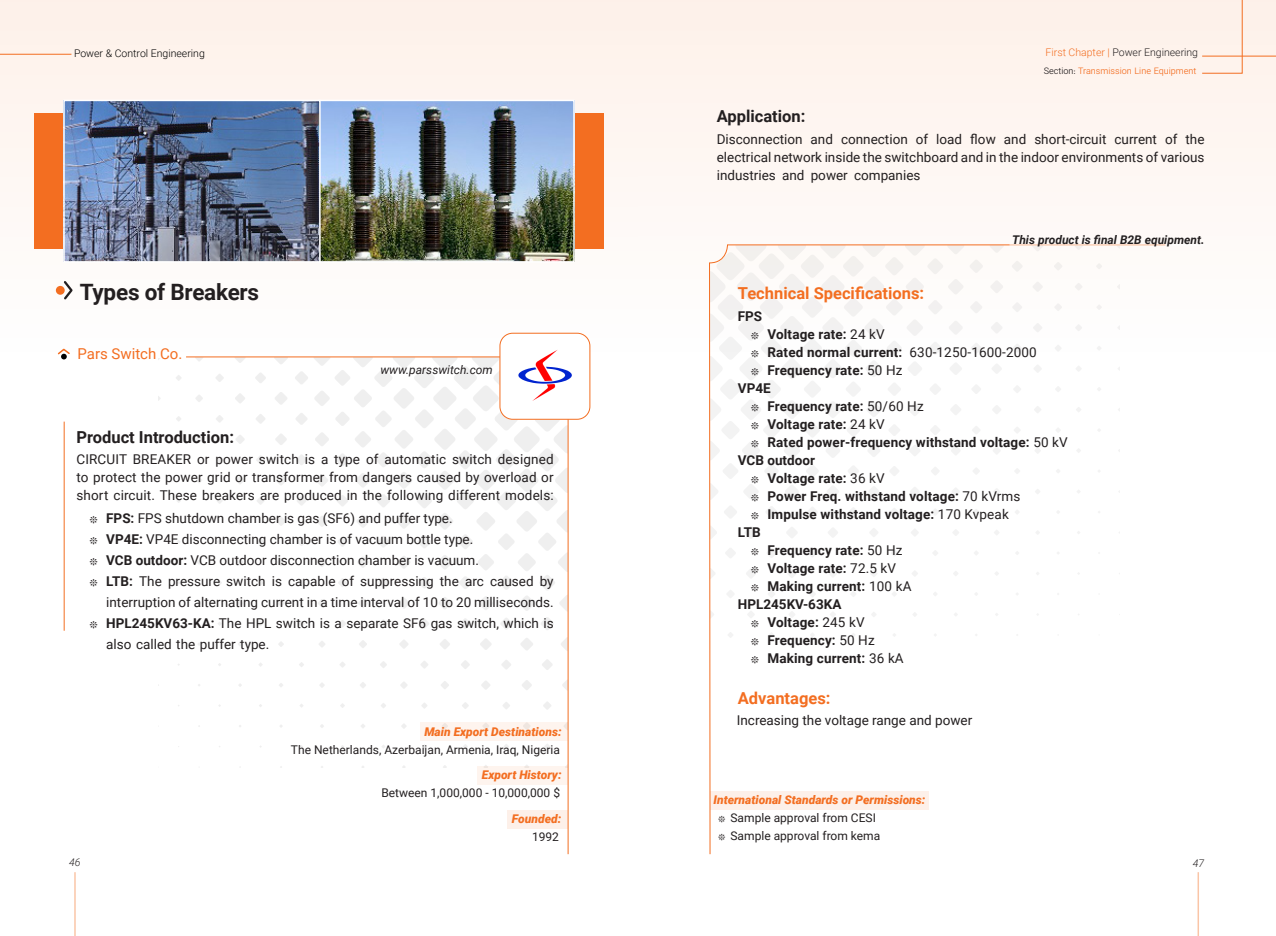
<style>
.page{position:relative;width:1276px;height:936px;background:#fff}
.page>*{position:absolute;margin:0;border:0;box-sizing:border-box;transform-origin:0 0}
.Product_Name_C1{font:700 22.5px "Roboto";letter-spacing:-.01em;color:#231f20}
.Technical_Specificat{font:700 16.5px "Roboto";color:#f36e21}
.Product_Introduction{font:700 16.5px "Roboto";color:#231f20}
.Company_Name_C1{font:15px "Roboto";color:#f36e21}
.Text{font:13.5px/18px "Roboto";color:#231f20;text-align:justify}
.Text-2{font:700 13.5px "Roboto";letter-spacing:.01em;color:#231f20}
.Text_Bullet{font:13.5px/18px "Roboto";color:#231f20;text-align:justify}
.Founded_Text{font:12px "Roboto";color:#231f20}
.Exports_History_C1{font:italic 900 12px "Roboto";color:#f36e21}
.Exports_History_C2{font:italic 900 12px "Roboto";color:#f36e21}
.B2BC{font:italic 700 12px "Roboto";color:#231f20}
.Website{font:italic 12px "Roboto";color:#231f20}
.t1{font:300 10.5px "Roboto";color:#231f20}
.t2{font:300 10.5px "Roboto";color:#000}
.t3{font:italic 300 10.5px "Roboto";color:#231f20}
.t4{font:300 9px "IRAN Sans X";color:#f36e21}
.s1{font-family:"IRAN Sans X"}
.s2{font-weight:700}
.s3{color:#f36e21}
.s4{color:#231f20}
.s5{font-family:"IRAN Sans X";font-weight:400}
.s6{font-weight:400}
</style>
<div class="page">
<div style="left:0;top:0;width:638px;height:364px;background:#fef7f2"></div>
<div style="left:638px;top:0;width:638px;height:364px;background:#fef6f1"></div>
<hr style="left:1197px;top:872px;width:2px;height:63px;background:#f36e21">
<hr style="left:0;top:54px;width:71px;height:1px;background:#f36e21">
<svg style="left:109px;top:356px;width:459px;height:498px"></svg>
<div style="left:500px;top:333px;width:90px;height:86px;background:#fff;border-radius:13px"></div>
<div style="left:500px;top:333px;width:90px;height:86px;border:1px solid #f36e21;border-radius:13px"></div>
<hr style="left:74px;top:872px;width:2px;height:63px;background:#f36e21">
<svg style="left:56px;top:347px;width:15px;height:12px"></svg>
<svg style="left:1202px;top:0;width:41px;height:74px"></svg>
<hr style="left:1202px;top:56px;width:74px;height:1px;background:#f36e21">
<div style="left:34px;top:113px;width:570px;height:136px;background:#f36e21"></div>
<hr style="left:64px;top:421px;width:1px;height:209px;background:#f36e21">
<hr style="left:77px;top:356px;width:109px;height:2px;background:#fff">
<div style="left:507px;top:810px;width:61px;height:18px;background:#fdf0e9"></div>
<svg style="left:709px;top:244px;width:456px;height:610px"></svg>
<hr style="left:1009px;top:245px;width:195px;height:1px;background:#fff">
<div style="left:710px;top:791px;width:218px;height:18px;background:#fdf0e9"></div>
<div style="left:56px;top:286px;width:9px;height:9px;background:#f36e21;border-radius:50%"></div>
<svg style="left:62px;top:281px;width:11px;height:19px"></svg>
<img style="left:321px;top:103px;width:251px;height:156px">
<div style="left:318px;top:100px;width:257px;height:162px;border:2px solid #fff"></div>
<img style="left:66px;top:103px;width:252px;height:156px">
<div style="left:63px;top:100px;width:258px;height:162px;border:2px solid #fff"></div>
<img style="left:518px;top:350px;width:54px;height:51px">
<div style="left:478px;top:766px;width:90px;height:18px;background:#fef4ee"></div>
<div style="left:420px;top:723px;width:148px;height:18px;background:#fef4ee"></div>
<p class="t2" style="left:74px;top:46px;width:132px">Power &amp; Control Engineering</p>
<p class="Product_Name_C1" style="left:80px;top:276px;width:181px">Types of Breakers</p>
<p class="Company_Name_C1" style="left:77px;top:343px;width:106px">Pars Switch Co.</p>
<p class="Product_Introduction" style="left:76px;top:425px;width:159px">Product Introduction:</p>
<p class="Website" style="left:380px;top:361px;width:114px">www.parsswitch.com</p>
<p class="Text" style="left:76px;top:450px;width:479px">CIRCUIT BREAKER or power switch is a type of automatic switch designed to protect the power grid or transformer from dangers caused by overload or short circuit. These breakers are produced in the following different models:</p>
<p class="Text" style="left:89px;top:508px;width:365px"><span class="s1">٭</span> <span class="s2">FPS:</span> FPS shutdown chamber is gas (SF6) and puffer type.</p>
<p class="Text" style="left:89px;top:529px;width:385px"><span class="s1">٭</span> <span class="s2">VP4E:</span> VP4E disconnecting chamber is of vacuum bottle type.</p>
<p class="Text" style="left:89px;top:550px;width:391px"><span class="s1">٭</span> <span class="s2">VCB outdoor:</span> VCB outdoor disconnection chamber is vacuum.</p>
<p class="Text" style="left:89px;top:570px;width:466px;line-height:21px;text-align:right"><span class="s1">٭</span> <span class="s2">LTB:</span> The pressure switch is capable of suppressing the arc caused by interruption of alternating current in a time interval of 10 to 20 milliseconds.</p>
<p class="Text" style="left:106px;top:612px;width:449px;line-height:21px;text-indent:-17px"><span class="s1">٭</span> <span class="s2">HPL245KV63-KA:</span> The HPL switch is a separate SF6 gas switch, which is also called the puffer type.</p>
<p class="Exports_History_C2" style="left:424px;top:723px;width:139px">Main Export Destinations:</p>
<p class="Founded_Text" style="left:291px;top:741px;width:270px">The Netherlands, Azerbaijan, Armenia, Iraq, Nigeria</p>
<p class="Exports_History_C2" style="left:482px;top:766px;width:81px">Export History:</p>
<p class="Founded_Text" style="left:381px;top:784px;width:180px">Between 1,000,000 - 10,000,000 $</p>
<p class="Exports_History_C1" style="left:512px;top:810px;width:51px">Founded:</p>
<p class="t3" style="left:69px;top:855px;width:13px">46</p>
<p class="Founded_Text" style="left:532px;top:828px;width:28px">1992</p>
<p class="t1" style="left:1045px;top:45px;width:154px"><span class="s3">First Chapter |</span> Power Engineering</p>
<p class="t4" style="left:1043px;top:65px;width:154px"><span class="s4">Section:</span> Transmission Line Equipment</p>
<p class="Product_Introduction" style="left:717px;top:105px;width:90px">Application:</p>
<p class="Text_Bullet" style="left:717px;top:130px;width:489px">Disconnection and connection of load flow and short-circuit current of the electrical network inside the switchboard and in the indoor environments of various industries and power companies</p>
<p class="Technical_Specificat" style="left:738px;top:282px;width:188px">Technical Specifications:</p>
<p class="B2BC" style="left:1012px;top:231px;width:194px">This product is final B2B equipment.</p>
<p class="Text-2" style="left:738px;top:306px;width:26px">FPS</p>
<p class="Text-2" style="left:750px;top:324px;width:136px"><span class="s5">٭</span> Voltage rate: <span class="s6">24 kV</span></p>
<p class="Text-2" style="left:750px;top:342px;width:288px"><span class="s5">٭</span> Rated normal current: <span class="s6">630-1250-1600-2000</span></p>
<p class="Text-2" style="left:750px;top:360px;width:153px"><span class="s5">٭</span> Frequency rate: <span class="s6">50 Hz</span></p>
<p class="Text-2" style="left:738px;top:378px;width:34px">VP4E</p>
<p class="Text-2" style="left:750px;top:396px;width:175px"><span class="s5">٭</span> Frequency rate: <span class="s6">50/60 Hz</span></p>
<p class="Text-2" style="left:750px;top:414px;width:136px"><span class="s5">٭</span> Voltage rate: <span class="s6">24 kV</span></p>
<p class="Text-2" style="left:750px;top:432px;width:319px"><span class="s5">٭</span> Rated power-frequency withstand voltage: <span class="s6">50 kV</span></p>
<p class="Text-2" style="left:738px;top:450px;width:79px">VCB outdoor</p>
<p class="Text-2" style="left:750px;top:468px;width:136px"><span class="s5">٭</span> Voltage rate: <span class="s6">36 kV</span></p>
<p class="Text-2" style="left:750px;top:486px;width:271px"><span class="s5">٭</span> Power Freq. withstand voltage: <span class="s6">70 kVrms</span></p>
<p class="Text-2" style="left:750px;top:504px;width:260px"><span class="s5">٭</span> Impulse withstand voltage: <span class="s6">170 Kvpeak</span></p>
<p class="Text-2" style="left:738px;top:522px;width:24px">LTB</p>
<p class="Text-2" style="left:750px;top:540px;width:153px"><span class="s5">٭</span> Frequency rate: <span class="s6">50 Hz</span></p>
<p class="Text-2" style="left:750px;top:558px;width:147px"><span class="s5">٭</span> Voltage rate: <span class="s6">72.5 kV</span></p>
<p class="Text-2" style="left:750px;top:576px;width:162px"><span class="s5">٭</span> Making current: <span class="s6">100 kA</span></p>
<p class="Text-2" style="left:738px;top:594px;width:105px">HPL245KV-63KA</p>
<p class="Text-2" style="left:750px;top:612px;width:115px"><span class="s5">٭</span> Voltage: <span class="s6">245 kV</span></p>
<p class="Text-2" style="left:750px;top:630px;width:126px"><span class="s5">٭</span> Frequency: <span class="s6">50 Hz</span></p>
<p class="Text-2" style="left:750px;top:648px;width:155px"><span class="s5">٭</span> Making current: <span class="s6">36 kA</span></p>
<p class="Technical_Specificat" style="left:738px;top:686px;width:94px">Advantages:</p>
<p class="Text_Bullet" style="left:737px;top:710px;width:237px">Increasing the voltage range and power</p>
<p class="Exports_History_C1" style="left:713px;top:791px;width:213px">International Standards or Permissions:</p>
<p class="Founded_Text" style="left:718px;top:809px;width:160px"><span class="s1">٭</span> Sample approval from CESI</p>
<p class="Founded_Text" style="left:718px;top:827px;width:164px"><span class="s1">٭</span> Sample approval from kema</p>
<p class="t3" style="left:1192px;top:856px;width:13px">47</p>
</div>
